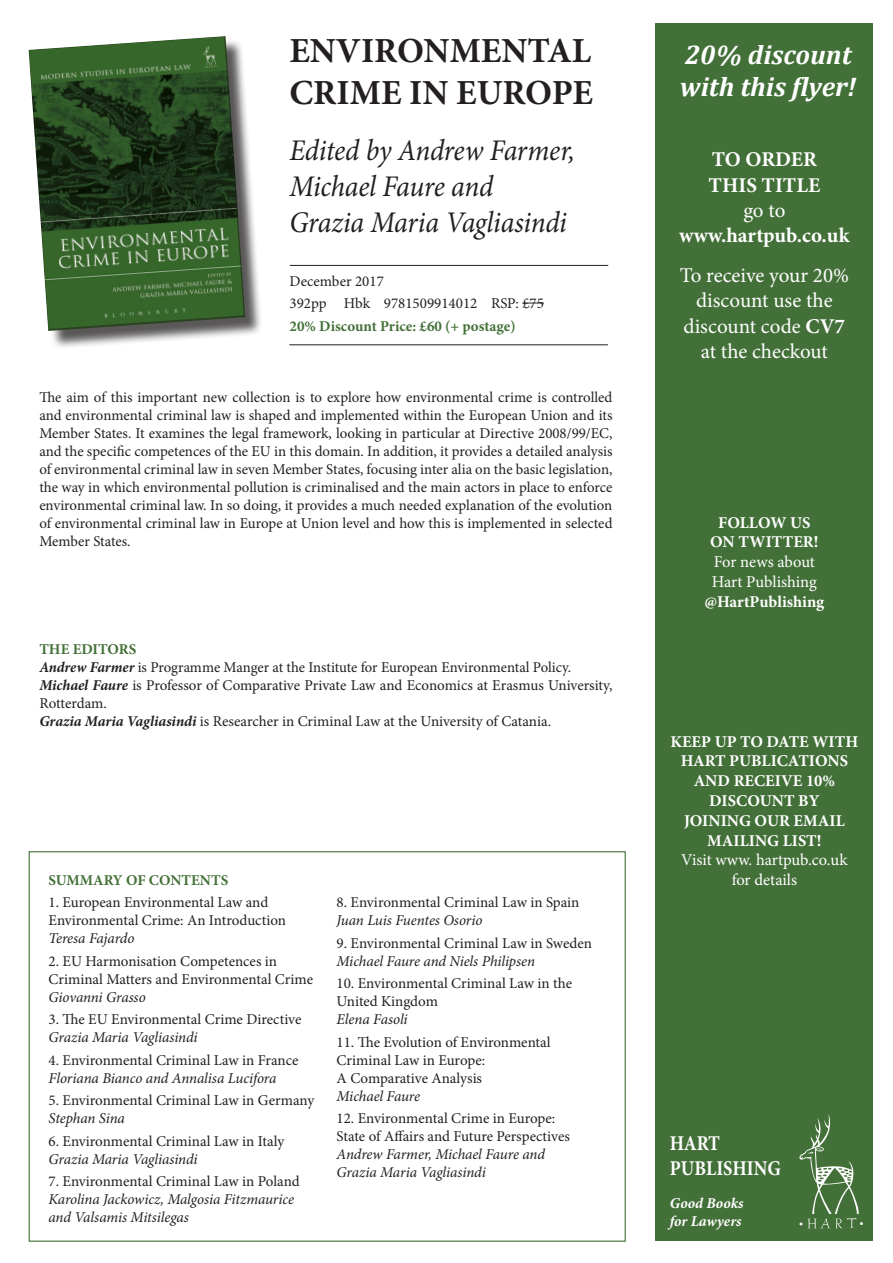
<style>
.page{position:relative;width:893px;height:1263px;background:#fff}
.page>*{position:absolute;margin:0;border:0;box-sizing:border-box;transform-origin:0 0}
.t1{font:700 35.25px "Minion Pro";color:#231f20}
.t2{font:italic 30px/36px "Minion Pro";letter-spacing:-.015em;color:#231f20;scale:.93 1}
.t3{font:italic 700 27px "Cambria";color:#fff}
.t4{font:21px/25.2px "Minion Pro";letter-spacing:-.005em;color:#fff;text-align:center}
.t5{font:700 21px "Minion Pro";color:#fff}
.t6{font:700 21px "Minion Pro";color:#fff;scale:.88 1}
.t7{font:700 16.5px/19.8px "Minion Pro";color:#fff;text-align:center}
.t8{font:16.5px "Minion Pro";letter-spacing:-.005em;color:#fff}
.t9{font:15px/18px "Minion Pro";color:#231f20;text-align:justify}
.t10{font:italic 15px "Minion Pro";letter-spacing:-.01em;color:#231f20}
.t11{font:700 15px "Minion Pro";color:#437038}
.t12{font:italic 700 15px "Minion Pro";color:#fff}
.s1{font-weight:700;font-style:italic}
.s2{font-weight:700}
</style>
<div class="page">
<svg style="left:522px;top:303px;width:22px;height:1px"></svg>
<hr style="left:290px;top:265px;width:318px;height:1px;background:#231f20">
<hr style="left:289px;top:344px;width:319px;height:1px;background:#231f20">
<div style="left:656px;top:24px;width:217px;height:1217px;background:#437038"></div>
<svg style="left:799px;top:1114px;width:64px;height:114px"></svg>
<div style="left:31px;top:39px;width:233px;height:310px;background:#231f20;opacity:.75"></div>
<img style="left:29px;top:36px;width:216px;height:295px">
<p class="t1" style="left:289px;top:26px;width:304px">ENVIRONMENTAL</p>
<p class="t1" style="left:289px;top:68px;width:305px">CRIME IN EUROPE</p>
<p class="t2" style="left:289px;top:132px;width:309px">Edited by Andrew Farmer,<br>Michael Faure and</p>
<p class="t2" style="left:289px;top:204px;width:300px">Grazia Maria Vagliasindi</p>
<p class="t9" style="left:290px;top:272px;width:96px">December 2017</p>
<p class="t9" style="left:290px;top:294px;width:256px">392pp Hbk 9781509914012 RSP: £75</p>
<p class="t11" style="left:290px;top:315px;width:228px">20% Discount Price: £60 (+ postage)</p>
<p class="t9" style="left:39px;top:388px;width:575px">The aim of this important new collection is to explore how environmental crime is controlled and environmental criminal law is shaped and implemented within the European Union and its Member States. It examines the legal framework, looking in particular at Directive 2008/99/EC, and the specific competences of the EU in this domain. In addition, it provides a detailed analysis of environmental criminal law in seven Member States, focusing inter alia on the basic legislation, the way in which environmental pollution is criminalised and the main actors in place to enforce environmental criminal law. In so doing, it provides a much needed explanation of the evolution of environmental criminal law in Europe at Union level and how this is implemented in selected Member States.</p>
<p class="t11" style="left:39px;top:639px;width:98px">THE EDITORS</p>
<p class="t9" style="left:39px;top:658px;width:533px"><span class="s1">Andrew Farmer</span> is Programme Manger at the Institute for European Environmental Policy.</p>
<p class="t9" style="left:39px;top:676px;width:575px"><span class="s1">Michael Faure</span> is Professor of Comparative Private Law and Economics at Erasmus University,<br>Rotterdam.</p>
<p class="t9" style="left:39px;top:712px;width:513px"><span class="s1">Grazia Maria Vagliasindi</span> is Researcher in Criminal Law at the University of Catania.</p>
<p class="t11" style="left:48px;top:869px;width:181px">SUMMARY OF CONTENTS</p>
<p class="t9" style="left:48px;top:893px;width:221px">1. European Environmental Law and</p>
<p class="t9" style="left:48px;top:911px;width:239px">Environmental Crime: An Introduction</p>
<p class="t10" style="left:48px;top:928px;width:88px">Teresa Fajardo</p>
<p class="t9" style="left:48px;top:952px;width:230px">2. EU Harmonisation Competences in</p>
<p class="t9" style="left:48px;top:970px;width:266px">Criminal Matters and Environmental Crime</p>
<p class="t10" style="left:48px;top:987px;width:99px">Giovanni Grasso</p>
<p class="t9" style="left:48px;top:1010px;width:254px">3. The EU Environmental Crime Directive</p>
<p class="t10" style="left:48px;top:1027px;width:151px">Grazia Maria Vagliasindi</p>
<p class="t9" style="left:48px;top:1051px;width:251px">4. Environmental Criminal Law in France</p>
<p class="t10" style="left:48px;top:1068px;width:229px">Floriana Bianco and Annalisa Lucifora</p>
<p class="t9" style="left:48px;top:1091px;width:267px">5. Environmental Criminal Law in Germany</p>
<p class="t10" style="left:48px;top:1108px;width:78px">Stephan Sina</p>
<p class="t9" style="left:48px;top:1132px;width:237px">6. Environmental Criminal Law in Italy</p>
<p class="t10" style="left:48px;top:1149px;width:151px">Grazia Maria Vagliasindi</p>
<p class="t9" style="left:48px;top:1172px;width:253px">7. Environmental Criminal Law in Poland</p>
<p class="t10" style="left:48px;top:1189px;width:247px">Karolina Jackowicz, Malgosia Fitzmaurice</p>
<p class="t10" style="left:48px;top:1207px;width:142px">and Valsamis Mitsilegas</p>
<p class="t9" style="left:337px;top:893px;width:244px">8. Environmental Criminal Law in Spain</p>
<p class="t10" style="left:337px;top:910px;width:148px">Juan Luis Fuentes Osorio</p>
<p class="t9" style="left:337px;top:934px;width:257px">9. Environmental Criminal Law in Sweden</p>
<p class="t10" style="left:337px;top:951px;width:200px">Michael Faure and Niels Philipsen</p>
<p class="t9" style="left:337px;top:974px;width:237px">10. Environmental Criminal Law in the</p>
<p class="t9" style="left:337px;top:992px;width:103px">United Kingdom</p>
<p class="t10" style="left:337px;top:1009px;width:73px">Elena Fasoli</p>
<p class="t9" style="left:337px;top:1033px;width:216px">11. The Evolution of Environmental</p>
<p class="t9" style="left:337px;top:1051px;width:150px">Criminal Law in Europe:</p>
<p class="t9" style="left:337px;top:1069px;width:147px">A Comparative Analysis</p>
<p class="t10" style="left:337px;top:1086px;width:85px">Michael Faure</p>
<p class="t9" style="left:337px;top:1109px;width:220px">12. Environmental Crime in Europe:</p>
<p class="t9" style="left:337px;top:1127px;width:235px">State of Affairs and Future Perspectives</p>
<p class="t10" style="left:337px;top:1144px;width:210px">Andrew Farmer, Michael Faure and</p>
<p class="t10" style="left:337px;top:1162px;width:151px">Grazia Maria Vagliasindi</p>
<p class="t3" style="left:685px;top:36px;width:168px">20% discount</p>
<p class="t3" style="left:680px;top:68px;width:178px">with this flyer!</p>
<p class="t5" style="left:712px;top:145px;width:107px">TO ORDER</p>
<p class="t5" style="left:709px;top:170px;width:113px">THIS TITLE</p>
<p class="t4" style="left:743px;top:198px;width:44px">go to</p>
<p class="t5" style="left:679px;top:220px;width:172px">www.hartpub.co.uk</p>
<p class="t4" style="left:680px;top:263px;width:171px">To receive your 20% discount use the discount code <span class="s2">CV7</span></p>
<p class="t4" style="left:701px;top:339px;width:129px">at the checkout</p>
<p class="t7" style="left:718px;top:512px;width:94px">FOLLOW US</p>
<p class="t7" style="left:710px;top:532px;width:110px">ON TWITTER!</p>
<p class="t8" style="left:714px;top:551px;width:103px">For news about</p>
<p class="t8" style="left:712px;top:571px;width:107px">Hart Publishing</p>
<p class="t7" style="left:704px;top:591px;width:122px">@HartPublishing</p>
<p class="t7" style="left:670px;top:731px;width:189px">KEEP UP TO DATE WITH<br>HART PUBLICATIONS<br>AND RECEIVE 10%<br>DISCOUNT BY</p>
<p class="t7" style="left:684px;top:810px;width:162px">JOINING OUR EMAIL</p>
<p class="t7" style="left:707px;top:830px;width:116px">MAILING LIST!</p>
<p class="t8" style="left:681px;top:849px;width:168px">Visit www. hartpub.co.uk</p>
<p class="t8" style="left:732px;top:869px;width:67px">for details</p>
<p class="t6" style="left:670px;top:1128px;width:59px">HART</p>
<p class="t6" style="left:670px;top:1153px;width:128px">PUBLISHING</p>
<p class="t12" style="left:670px;top:1192px;width:75px">Good Books</p>
<p class="t12" style="left:670px;top:1210px;width:73px">for Lawyers</p>
</div>
